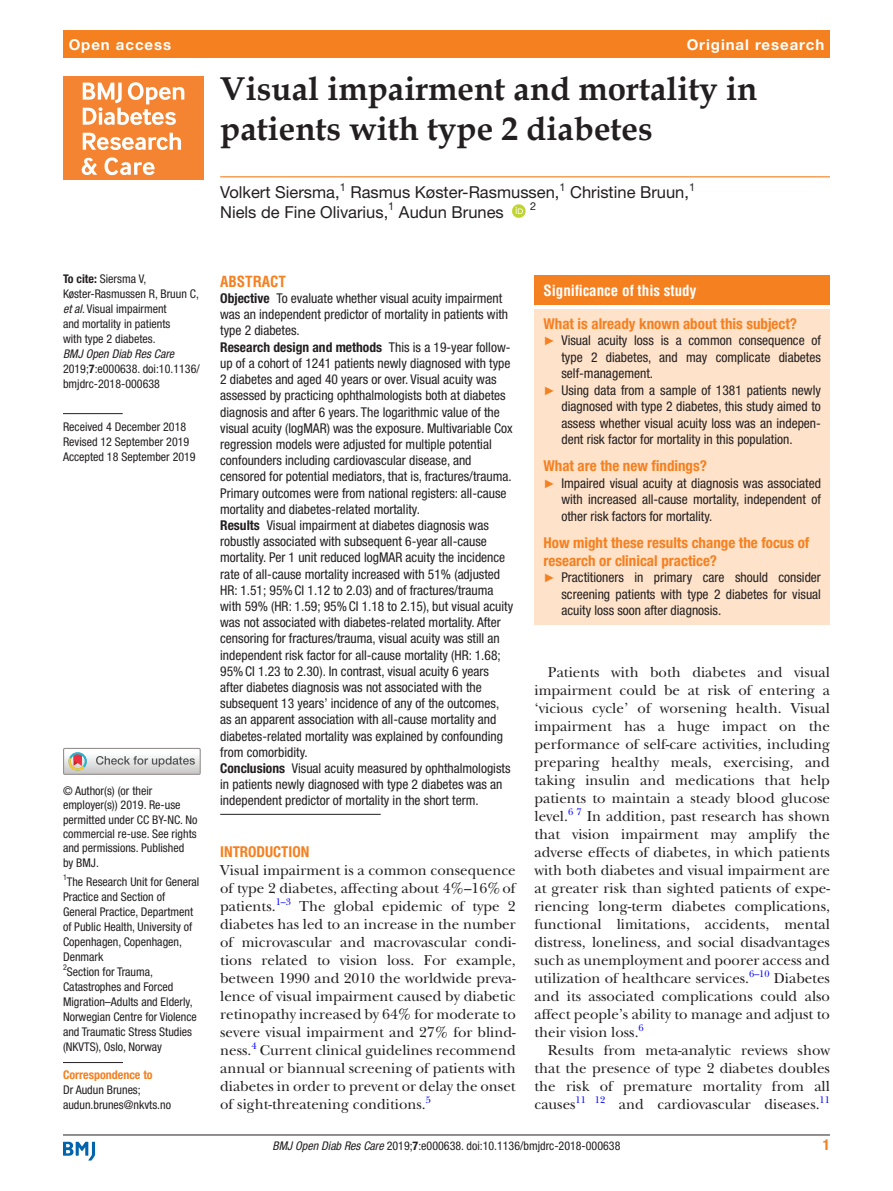
<style>
.page{position:relative;width:893px;height:1191px;background:#fff}
.page>*{position:absolute;margin:0;border:0;box-sizing:border-box;transform-origin:0 0}
.t1{font:700 33px/39px "Book Antiqua";color:#231f20}
.t2{font:16.5px "Helvetica Neue LT Std";color:#231f20}
.t3{font:15px/18px "New Baskerville";color:#231f20;text-align:justify}
.t4{font:700 condensed 15px/18px "Helvetica Neue LT Std";color:#f58020}
.t5{font:700 15px "Helvetica Neue LT Std";letter-spacing:.065em;color:#fff}
.t6{font:700 condensed 15px "Helvetica";color:#fff}
.t7{font:700 condensed 15px "Helvetica";color:#f58020}
.t8{font:condensed 13.5px/16.2px "Helvetica Neue LT Std";color:#231f20;text-align:justify}
.t9{font:condensed 12px/15px "Helvetica Neue LT Std";color:#231f20}
.t10{font:700 condensed 12px "Helvetica Neue LT Std";color:#f58020}
.t11{font:10.95px "Helvetica Neue LT Std";color:#231f20}
.t12{font:9.9px "New Baskerville";color:#00f}
.s1{font-weight:700}
.s2{font-style:italic}
.s3{font-family:"Arial";font-stretch:normal;font-size:12px;color:#f58020}
</style>
<div class="page">
<hr style="left:63px;top:1134px;width:767px;height:1px;background:#231f20">
<svg style="left:63px;top:1141px;width:32px;height:19px"></svg>
<div style="left:63px;top:31px;width:767px;height:27px;background:#f58020"></div>
<hr style="left:220px;top:176px;width:610px;height:1px;background:#f58020">
<svg style="left:512px;top:204px;width:14px;height:14px"></svg>
<hr style="left:63px;top:1062px;width:60px;height:1px;background:#231f20">
<hr style="left:63px;top:413px;width:60px;height:1px;background:#231f20">
<div style="left:63px;top:748px;width:138px;height:27px;border:1px solid #969090"></div>
<svg style="left:64px;top:748px;width:136px;height:26px"></svg>
<div style="left:63px;top:76px;width:140px;height:104px;background:#f58432"></div>
<svg style="left:83px;top:82px;width:101px;height:43px"></svg>
<svg style="left:83px;top:133px;width:98px;height:17px"></svg>
<svg style="left:82px;top:158px;width:15px;height:17px"></svg>
<svg style="left:105px;top:157px;width:50px;height:18px"></svg>
<div style="left:534px;top:275px;width:296px;height:30px;background:#f58020"></div>
<div style="left:534px;top:309px;width:296px;height:315px;background:#fee2c9"></div>
<hr style="left:220px;top:814px;width:161px;height:1px;background:#231f20">
<p class="t5" style="left:69px;top:35px;width:104px">Open access</p>
<p class="t5" style="left:687px;top:35px;width:139px">Original research</p>
<h1 class="t1" style="left:220px;top:70px;width:539px">Visual impairment and mortality in patients with type 2 diabetes</h1>
<p class="t2" style="left:220px;top:182px;width:121px">Volkert Siersma,</p>
<p class="t11" style="left:340px;top:180px;width:8px">1</p>
<p class="t2" style="left:350px;top:182px;width:211px">Rasmus Køster-Rasmussen,</p>
<p class="t11" style="left:559px;top:180px;width:8px">1</p>
<p class="t2" style="left:570px;top:182px;width:120px">Christine Bruun,</p>
<p class="t11" style="left:689px;top:180px;width:8px">1</p>
<p class="t2" style="left:220px;top:202px;width:285px">Niels de Fine Olivarius,<sup>1</sup> Audun Brunes</p>
<p class="t11" style="left:530px;top:200px;width:8px">2</p>
<p class="t9" style="left:63px;top:272px;width:137px"><span class="s1">To cite:</span> Siersma V,<br>Køster-Rasmussen R, Bruun C, <span class="s2">et al</span>. Visual impairment<br>and mortality in patients<br>with type 2 diabetes.</p>
<p class="t9" style="left:63px;top:347px;width:138px"><span class="s2">BMJ Open Diab Res Care<br></span>2019;<span class="s1">7</span>:e000638. doi:10.1136/ bmjdrc-2018-000638</p>
<p class="t9" style="left:63px;top:419px;width:134px">Received 4 December 2018<br>Revised 12 September 2019<br>Accepted 18 September 2019</p>
<p class="t9" style="left:63px;top:783px;width:136px;line-height:14.4px">© Author(s) (or their employer(s)) 2019. Re-use permitted under CC BY-NC. No commercial re-use. See rights and permissions. Published by BMJ.</p>
<p class="t9" style="left:63px;top:874px;width:138px"><sup>1</sup>The Research Unit for General<br>Practice and Section of<br>General Practice, Department of Public Health, University of<br>Copenhagen, Copenhagen,<br>Denmark<br><sup>2</sup>Section for Trauma,<br>Catastrophes and Forced<br>Migration–Adults and Elderly,<br>Norwegian Centre for Violence and Traumatic Stress Studies (NKVTS), Oslo, Norway</p>
<p class="t10" style="left:63px;top:1067px;width:91px">Correspondence to</p>
<p class="t9" style="left:63px;top:1082px;width:109px">Dr Audun Brunes; audun.brunes@nkvts.no</p>
<p class="t7" style="left:220px;top:272px;width:67px">ABSTRACT</p>
<p class="t8" style="left:220px;top:290px;width:294px;text-align:left"><span class="s1">Objective</span> To evaluate whether visual acuity impairment was an independent predictor of mortality in patients with type 2 diabetes.<br><span class="s1">Research design and methods</span> This is a 19-year follow&shy;up of a cohort of 1241 patients newly diagnosed with type 2 diabetes and aged 40 years or over. Visual acuity was assessed by practicing ophthalmologists both at diabetes diagnosis and after 6 years. The logarithmic value of the visual acuity (logMAR) was the exposure. Multivariable Cox regression models were adjusted for multiple potential confounders including cardiovascular disease, and censored for potential mediators, that is, fractures/trauma.<br>Primary outcomes were from national registers: all-cause mortality and diabetes-related mortality.<br><span class="s1">Results</span> Visual impairment at diabetes diagnosis was robustly associated with subsequent 6-year all-cause mortality. Per 1 unit reduced logMAR acuity the incidence rate of all-cause mortality increased with 51% (adjusted HR: 1.51; 95%CI 1.12 to 2.03) and of fractures/trauma with 59% (HR: 1.59; 95%CI 1.18 to 2.15), but visual acuity was not associated with diabetes-related mortality. After censoring for fractures/trauma, visual acuity was still an independent risk factor for all-cause mortality (HR: 1.68; 95%CI 1.23 to 2.30). In contrast, visual acuity 6 years after diabetes diagnosis was not associated with the subsequent 13 years’ incidence of any of the outcomes, as an apparent association with all-cause mortality and diabetes-related mortality was explained by confounding from comorbidity.<br><span class="s1">Conclusions</span> Visual acuity measured by ophthalmologists in patients newly diagnosed with type 2 diabetes was an independent predictor of mortality in the short term.</p>
<p class="t4" style="left:220px;top:842px;width:61px">Introductio</p>
<p class="t4" style="left:301px;top:842px;width:10px">n</p>
<p class="t3" style="left:220px;top:861px;width:297px">Visual impairment is a common consequence of type 2 diabetes, affecting about 4%–16%of patients.</p>
<p class="t12" style="left:276px;top:895px;width:17px">1–3</p>
<p class="t3" style="left:220px;top:897px;width:297px;text-indent:79px">The global epidemic of type 2 diabetes has led to an increase in the number of microvascular and macrovascular condi&shy;tions related to vision loss. For example, between 1990 and 2010 the worldwide preva&shy;lence of visual impairment caused by diabetic retinopathy increased by 64% for moderate to severe visual impairment and 27% for blind&shy;ness.</p>
<p class="t12" style="left:251px;top:1039px;width:7px">4</p>
<p class="t3" style="left:220px;top:1041px;width:297px;text-indent:40px">Current clinical guidelines recommend annual or biannual screening of patients with diabetes in order to prevent or delay the onset of sight-threatening conditions.</p>
<p class="t12" style="left:426px;top:1093px;width:7px">5</p>
<p class="t6" style="left:543px;top:281px;width:154px">Significance of this study</p>
<p class="t4" style="left:543px;top:314px;width:255px">What is already known about this subject?</p>
<p class="t8" style="left:543px;top:332px;width:279px"><span class="s3">►</span> Visual acuity loss is a common consequence of</p>
<p class="t8" style="left:561px;top:349px;width:261px">type 2 diabetes, and may complicate diabetes</p>
<p class="t8" style="left:561px;top:365px;width:93px">self-management.</p>
<p class="t8" style="left:543px;top:382px;width:279px"><span class="s3">►</span> Using data from a sample of 1381 patients newly</p>
<p class="t8" style="left:561px;top:398px;width:261px">diagnosed with type 2 diabetes, this study aimed to</p>
<p class="t8" style="left:561px;top:415px;width:261px">assess whether visual acuity loss was an indepen-</p>
<p class="t8" style="left:561px;top:431px;width:233px">dent risk factor for mortality in this population.</p>
<p class="t4" style="left:543px;top:457px;width:165px">What are the new findings?</p>
<p class="t8" style="left:561px;top:474px;width:261px;text-indent:-18px"><span class="s3">►</span> Impaired visual acuity at diagnosis was associated with increased all-cause mortality, independent of other risk factors for mortality.</p>
<p class="t4" style="left:543px;top:533px;width:267px">How might these results change the focus of research or clinical practice?</p>
<p class="t8" style="left:561px;top:569px;width:261px;text-indent:-18px"><span class="s3">►</span> Practitioners in primary care should consider screening patients with type 2 diabetes for visual acuity loss soon after diagnosis.</p>
<p class="t3" style="left:534px;top:663px;width:297px;text-indent:14px">Patients with both diabetes and visual impairment could be at risk of entering a ‘vicious cycle’ of worsening health. Visual impairment has a huge impact on the performance of self-care activities, including preparing healthy meals, exercising, and taking insulin and medications that help patients to maintain a steady blood glucose level.</p>
<p class="t12" style="left:568px;top:805px;width:15px">6 7</p>
<p class="t3" style="left:534px;top:807px;width:297px;text-indent:52px">In addition, past research has shown that vision impairment may amplify the adverse effects of diabetes, in which patients with both diabetes and visual impairment are at greater risk than sighted patients of expe&shy;riencing long-term diabetes complications, functional limitations, accidents, mental distress, loneliness, and social disadvantages such as unemployment and poorer access and utilization of healthcare services.</p>
<p class="t12" style="left:749px;top:967px;width:22px">6–10</p>
<p class="t3" style="left:534px;top:969px;width:297px;text-indent:239px">Diabetes and its associated complications could also affect people’s ability to manage and adjust to their vision loss.</p>
<p class="t12" style="left:639px;top:1021px;width:7px">6</p>
<p class="t3" style="left:534px;top:1041px;width:297px;text-indent:14px">Results from meta-analytic reviews show that the presence of type 2 diabetes doubles the risk of premature mortality from all causes</p>
<p class="t12" style="left:576px;top:1093px;width:31px">11 12</p>
<p class="t3" style="left:619px;top:1095px;width:202px">and cardiovascular diseases.</p>
<p class="t12" style="left:820px;top:1093px;width:12px">11</p>
<p class="t9" style="left:273px;top:1137px;width:349px"><span class="s2">BMJ Open Diab Res Care</span> 2019;<span class="s1">7</span>:e000638. doi:10.1136/bmjdrc-2018-000638</p>
<p class="t4" style="left:823px;top:1135px;width:9px">1</p>
</div>
